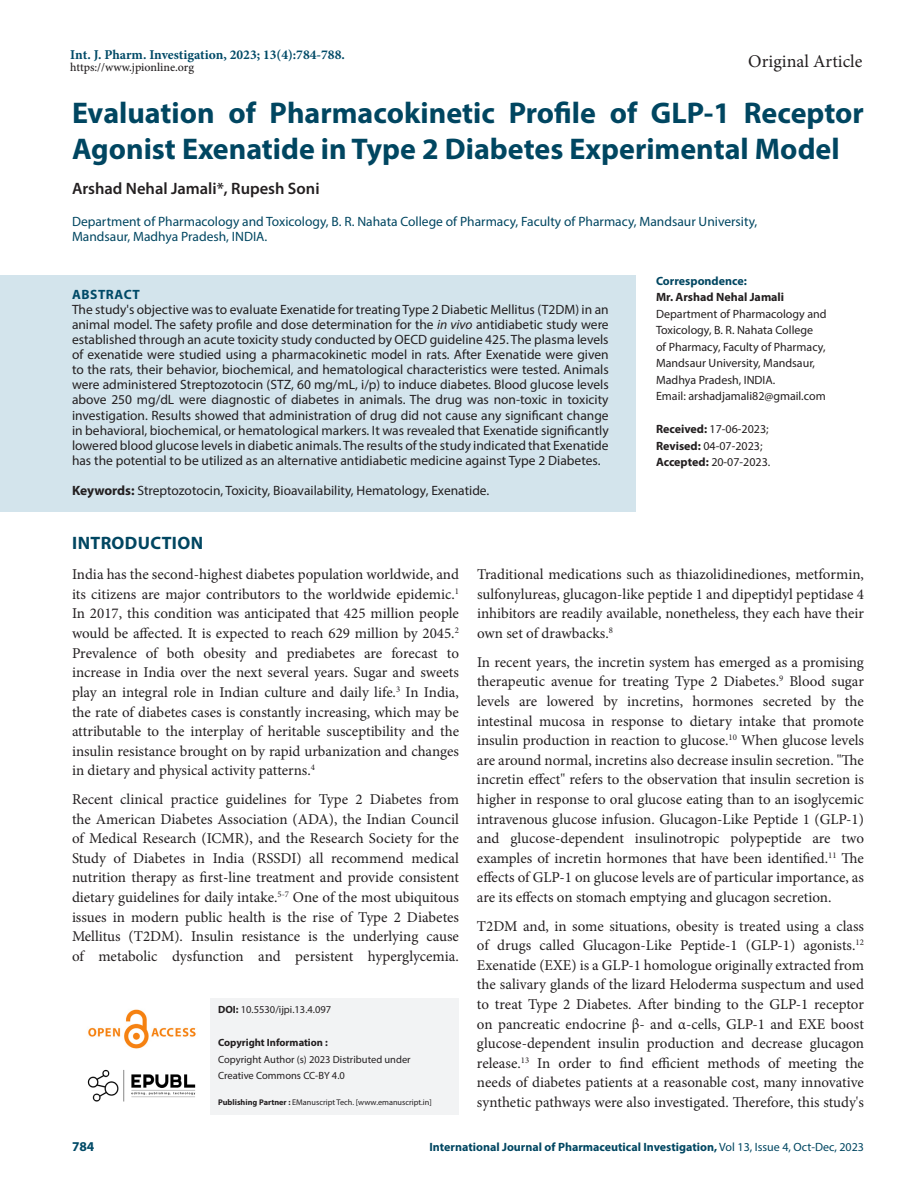
<style>
.page{position:relative;width:918px;height:1188px;background:#fff}
.page>*{position:absolute;margin:0;border:0;box-sizing:border-box;transform-origin:0 0}
.Art_Title{font:700 30px/36.2px "Myriad Pro";color:#004661}
.t1{font:18px "Minion Pro";color:#231f20}
.Intro_head{font:700 18px "Myriad Pro";letter-spacing:.02em;color:#004661}
.Author_Names{font:600 16.5px "Myriad Pro";color:#231f20}
.Body_text{font:15px/19.6px "Minion Pro";color:#231f20;text-align:justify}
.Body_text__FO{font:15px/19.6px "Minion Pro";color:#231f20;text-align:justify}
.Abstract_TXT{font:13.5px/15.1px "Myriad Pro";color:#231f20;text-align:justify}
.Author_Affiliations{font:13.5px/15.1px "Myriad Pro";color:#004661}
.KY{font:13.5px "Myriad Pro";color:#231f20}
.t2{font:700 13.5px "Minion Pro";color:#004a67}
.ABS_Heading{font:700 13.5px "Myriad Pro";letter-spacing:.04em;color:#004a67}
.Correspondence_AU_Af{font:12px/16.5px "Myriad Pro";color:#231f20}
.Correspondence_AU_Af-2{font:700 12px "Myriad Pro";color:#004661}
.Journal_Dates{font:12px/16.5px "Myriad Pro";color:#231f20}
.t3{font:500 12px "Minion Pro";letter-spacing:-.005em;color:#231f20}
.Correspondence_AU_Af-3{font:700 12px "Myriad Pro";color:#231f20}
.t4{font:10.5px/16.5px "Myriad Pro";color:#231f20}
.t5{font:700 10.5px "Myriad Pro";color:#231f20}
.t6{font:8.25px "Myriad Pro";color:#231f20}
.s1{font-style:italic}
.s2{font-weight:700}
.s3{font-weight:400}
</style>
<div class="page">
<img style="left:88px;top:1009px;width:108px;height:40px">
<img style="left:87px;top:1069px;width:109px;height:33px">
<div style="left:211px;top:998px;width:248px;height:36px;background:#f2f3f4"></div>
<div style="left:211px;top:1031px;width:248px;height:26px;background:#f2f3f4"></div>
<div style="left:211px;top:1048px;width:248px;height:25px;background:#f2f3f4"></div>
<div style="left:211px;top:1064px;width:248px;height:26px;background:#f2f3f4"></div>
<div style="left:211px;top:1084px;width:248px;height:30px;background:#f2f3f4"></div>
<div style="left:0;top:275px;width:636px;height:41px;background:#d3e4ec"></div>
<div style="left:0;top:290px;width:636px;height:192px;background:#d3e4ec"></div>
<div style="left:0;top:471px;width:636px;height:41px;background:#d3e4ec"></div>
<p class="t2" style="left:70px;top:45px;width:276px">Int. J. Pharm. Investigation, 2023; 13(4):784-788.</p>
<p class="t3" style="left:70px;top:59px;width:125px">https://www.jpionline.org</p>
<p class="t1" style="left:748px;top:49px;width:116px">Original Article</p>
<p class="Art_Title" style="left:72px;top:94px;width:794px">Evaluation of Pharmacokinetic Profile of GLP-1 Receptor<br>Agonist Exenatide in Type 2 Diabetes Experimental Model</p>
<p class="Author_Names" style="left:72px;top:178px;width:249px">Arshad Nehal Jamali*, Rupesh Soni</p>
<p class="Author_Affiliations" style="left:72px;top:214px;width:687px">Department of Pharmacology and Toxicology, B. R. Nahata College of Pharmacy, Faculty of Pharmacy, Mandsaur University,<br>Mandsaur, Madhya Pradesh, INDIA.</p>
<p class="Correspondence_AU_Af-2" style="left:656px;top:273px;width:92px">Correspondence:</p>
<p class="Correspondence_AU_Af-3" style="left:656px;top:289px;width:130px">Mr. Arshad Nehal Jamali</p>
<p class="Correspondence_AU_Af" style="left:656px;top:305px;width:172px">Department of Pharmacology and<br>Toxicology, B. R. Nahata College<br>of Pharmacy, Faculty of Pharmacy,<br>Mandsaur University, Mandsaur,<br>Madhya Pradesh, INDIA.</p>
<p class="Correspondence_AU_Af" style="left:656px;top:388px;width:171px">Email: arshadjamali82@gmail.com</p>
<p class="ABS_Heading" style="left:72px;top:285px;width:69px">ABSTRACT</p>
<p class="Abstract_TXT" style="left:72px;top:301px;width:538px">The study's objective was to evaluate Exenatide for treating Type 2 Diabetic Mellitus (T2DM) in an animal model. The safety profile and dose determination for the <span class="s1">in vivo</span> antidiabetic study were established through an acute toxicity study conducted by OECD guideline 425. The plasma levels of exenatide were studied using a pharmacokinetic model in rats. After Exenatide were given to the rats, their behavior, biochemical, and hematological characteristics were tested. Animals were administered Streptozotocin (STZ, 60 mg/mL, i/p) to induce diabetes. Blood glucose levels above 250 mg/dL were diagnostic of diabetes in animals. The drug was non-toxic in toxicity investigation. Results showed that administration of drug did not cause any significant change in behavioral, biochemical, or hematological markers. It was revealed that Exenatide significantly lowered blood glucose levels in diabetic animals. The results of the study indicated that Exenatide has the potential to be utilized as an alternative antidiabetic medicine against Type 2 Diabetes.</p>
<p class="KY" style="left:72px;top:482px;width:419px"><span class="s2">Keywords:</span> Streptozotocin, Toxicity, Bioavailability, Hematology, Exenatide.</p>
<p class="Intro_head" style="left:72px;top:531px;width:132px">INTRODUCTION</p>
<p class="Body_text__FO" style="left:72px;top:565px;width:389px">India has the second-highest diabetes population worldwide, and its citizens are major contributors to the worldwide epidemic.<sup>1<br></sup>In 2017, this condition was anticipated that 425 million people would be affected. It is expected to reach 629 million by 2045.<sup>2<br></sup>Prevalence of both obesity and prediabetes are forecast to increase in India over the next several years. Sugar and sweets play an integral role in Indian culture and daily life.<sup>3</sup> In India, the rate of diabetes cases is constantly increasing, which may be attributable to the interplay of heritable susceptibility and the insulin resistance brought on by rapid urbanization and changes in dietary and physical activity patterns.<sup>4</sup></p>
<p class="Body_text" style="left:72px;top:789px;width:389px">Recent clinical practice guidelines for Type 2 Diabetes from the American Diabetes Association (ADA), the Indian Council of Medical Research (ICMR), and the Research Society for the Study of Diabetes in India (RSSDI) all recommend medical nutrition therapy as first-line treatment and provide consistent dietary guidelines for daily intake.<sup>5-7</sup> One of the most ubiquitous issues in modern public health is the rise of Type 2 Diabetes Mellitus (T2DM). Insulin resistance is the underlying cause of metabolic dysfunction and persistent hyperglycemia.</p>
<p class="Journal_Dates" style="left:656px;top:421px;width:116px"><span class="s2">Received:</span> 17-06-2023;<br><span class="s2">Revised:</span> 04-07-2023;<br><span class="s2">Accepted:</span> 20-07-2023.</p>
<p class="Body_text" style="left:477px;top:565px;width:389px">Traditional medications such as thiazolidinediones, metformin, sulfonylureas, glucagon-like peptide 1 and dipeptidyl peptidase 4 inhibitors are readily available, nonetheless, they each have their own set of drawbacks.<sup>8</sup></p>
<p class="Body_text" style="left:477px;top:652px;width:389px">In recent years, the incretin system has emerged as a promising therapeutic avenue for treating Type 2 Diabetes.<sup>9</sup> Blood sugar levels are lowered by incretins, hormones secreted by the intestinal mucosa in response to dietary intake that promote insulin production in reaction to glucose.<sup>10</sup> When glucose levels are around normal, incretins also decrease insulin secretion. "The incretin effect" refers to the observation that insulin secretion is higher in response to oral glucose eating than to an isoglycemic intravenous glucose infusion. Glucagon-Like Peptide 1 (GLP-1) and glucose-dependent insulinotropic polypeptide are two examples of incretin hormones that have been identified.<sup>11</sup> The effects of GLP-1 on glucose levels are of particular importance, as are its effects on stomach emptying and glucagon secretion.</p>
<p class="Body_text" style="left:477px;top:916px;width:389px">T2DM and, in some situations, obesity is treated using a class of drugs called Glucagon-Like Peptide-1 (GLP-1) agonists.<sup>12<br></sup>Exenatide (EXE) is a GLP-1 homologue originally extracted from the salivary glands of the lizard Heloderma suspectum and used to treat Type 2 Diabetes. After binding to the GLP-1 receptor on pancreatic endocrine β- and α-cells, GLP-1 and EXE boost glucose-dependent insulin production and decrease glucagon release.<sup>13</sup> In order to find efficient methods of meeting the needs of diabetes patients at a reasonable cost, many innovative synthetic pathways were also investigated. Therefore, this study's</p>
<p class="t4" style="left:218px;top:1001px;width:115px"><span class="s2">DOI:</span> 10.5530/ijpi.13.4.097</p>
<p class="t5" style="left:218px;top:1036px;width:111px">Copyright Information :</p>
<p class="t4" style="left:218px;top:1051px;width:194px">Copyright Author (s) 2023 Distributed under<br>Creative Commons CC-BY 4.0</p>
<p class="t6" style="left:218px;top:1097px;width:215px"><span class="s2">Publishing Partner :</span> EManuscript Tech. [www.emanuscript.in]</p>
<p class="ABS_Heading" style="left:72px;top:1137px;width:24px">784</p>
<p class="Correspondence_AU_Af-2" style="left:429px;top:1139px;width:436px">International Journal of Pharmaceutical Investigation, <span class="s3">Vol 13, Issue 4, Oct-Dec, 2023</span></p>
</div>
